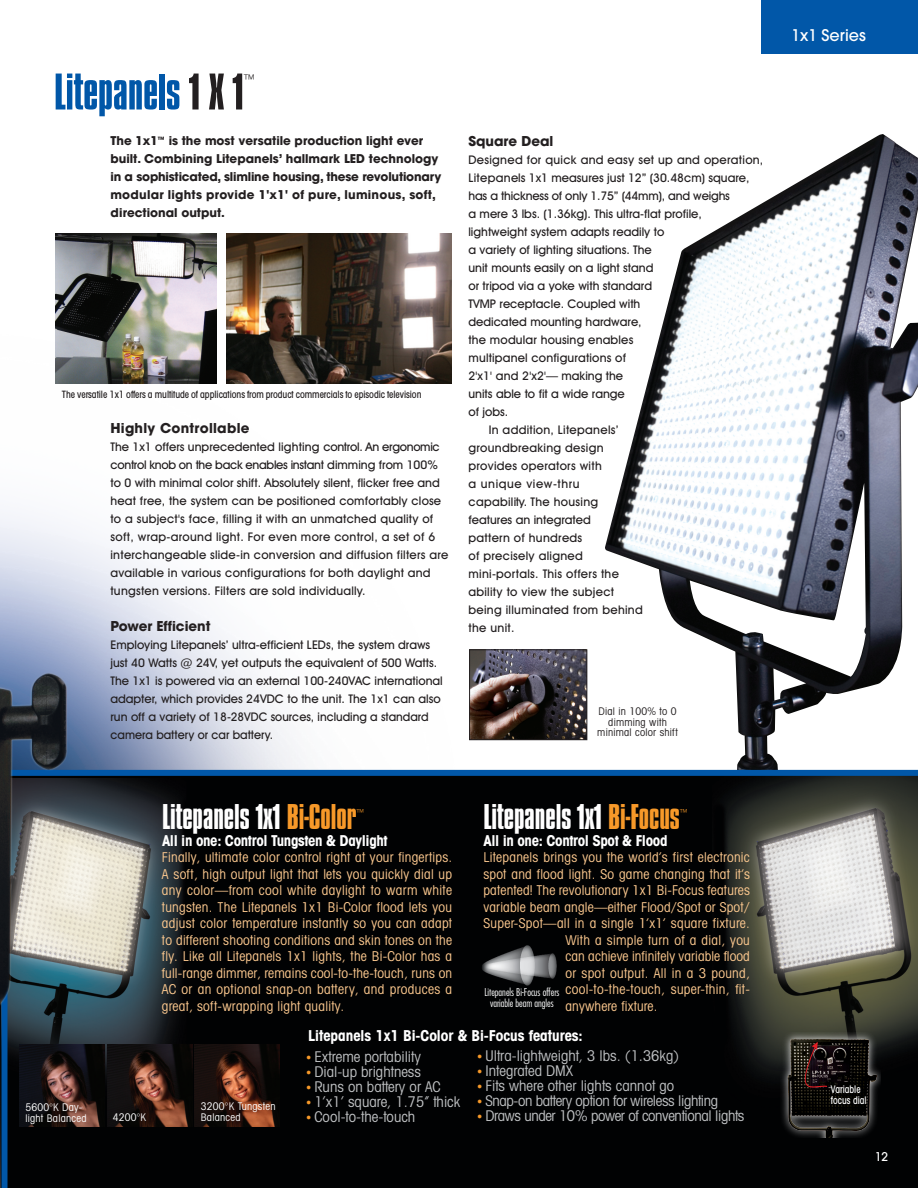
<style>
.page{position:relative;width:918px;height:1188px;background:#fff}
.page>*{position:absolute;margin:0;border:0;box-sizing:border-box;transform-origin:0 0}
.t1{font:54px "Compacta";color:#0157a8}
.t2{font:37.5px "Compacta";color:#fff}
.t3{font:500 15.9px "Avant Garde";color:#fff}
.t4{font:700 condensed 15px "Avant Garde";letter-spacing:-.025em;color:#fff}
.t5{font:700 condensed 15px "Avant Garde IT Cby BT";color:#fff}
.t6{font:condensed 14.85px "Avant Garde";color:#bfc1c3}
.t7{font:condensed 14.85px "Avant Garde";letter-spacing:-.025em;color:#bfc1c3}
.t8{font:condensed 13.5px/16.5px "Avant Garde IT Cby BT";letter-spacing:.02em;color:#fdc98f;text-align:justify}
.t9{font:700 13.5px "Avant Garde";color:#231f20}
.t10{font:700 13.5px "Avant Garde";letter-spacing:.02em;color:#231f20}
.t11{font:12.9px "Compacta";color:#231f20}
.t12{font:500 12px/18px "Avant Garde IT Cby BT";color:#231f20}
.t13{font:500 12px/18px "Avant Garde IT Cby BT";letter-spacing:.02em;color:#231f20}
.t14{font:500 12px "Avant Garde IT Cby BT";letter-spacing:.025em;color:#231f20}
.t15{font:700 12px/18px "Avant Garde";color:#231f20}
.t16{font:500 12px "Avant Garde IT Cby BT";letter-spacing:.05em;color:#231f20}
.t17{font:500 12px "Avant Garde";color:#fff}
.t18{font:condensed 10.5px/10.5px "Avant Garde IT Cby BT";letter-spacing:.025em;color:#fff}
.t19{font:300 condensed 10.5px/10.5px "Futura";color:#fff;text-align:center}
.t20{font:condensed 10.5px/10.5px "Avant Garde IT Cby BT";letter-spacing:.025em;color:#231f20;text-align:center}
.t21{font:500 condensed 10.5px/10.5px "Avant Garde";color:#fff;scale:.9 1}
.t22{font:500 condensed 10.2px "Avant Garde";letter-spacing:-.005em;color:#231f20;scale:.95 1}
.t23{font:9px "Compacta";color:#f79929}
.s1{color:#231f20}
.s2{color:#f79929}
.s3{font-weight:500;font-stretch:normal;font-size:12px;color:#f79929}
</style>
<div class="page">
<img style="left:98px;top:543px;width:374px;height:227px">
<img style="left:604px;top:134px;width:314px;height:636px">
<div style="left:2px;top:771px;width:916px;height:417px;background:#010203"></div>
<img style="left:98px;top:779px;width:112px;height:348px">
<img style="left:98px;top:1045px;width:6px;height:81px">
<img style="left:195px;top:1045px;width:85px;height:81px">
<img style="left:107px;top:1045px;width:85px;height:81px">
<img style="left:725px;top:776px;width:193px;height:301px">
<img style="left:772px;top:1024px;width:119px;height:114px">
<img style="left:781px;top:1033px;width:99px;height:104px">
<svg style="left:805px;top:1042px;width:22px;height:46px"></svg>
<img style="left:482px;top:946px;width:75px;height:40px">
<div style="left:2px;top:770px;width:916px;height:6px;background:#0157a8"></div>
<div style="left:762px;top:0;width:156px;height:54px;background:#0157a8"></div>
<img style="left:471px;top:651px;width:114px;height:87px">
<div style="left:469px;top:649px;width:118px;height:91px;border:1px solid #231f20"></div>
<img style="left:56px;top:234px;width:161px;height:149px">
<img style="left:227px;top:234px;width:225px;height:149px">
<img style="left:0;top:512px;width:98px;height:676px">
<h1 class="t1" style="left:54px;top:74px;width:192px">Litepanels <span class="s1">1 X 1</span></h1>
<p class="t11" style="left:244px;top:74px;width:12px">™</p>
<p class="t15" style="left:110px;top:134px;width:332px">The 1x1<sup>™</sup> is the most versatile production light ever built. Combining Litepanels’ hallmark LED technology in a sophisticated, slimline housing, these revolutionary modular lights provide 1'x1' of pure, luminous, soft, directional output.</p>
<p class="t22" style="left:62px;top:390px;width:380px">The versatile 1x1 offers a multitude of applications from product commercials to episodic television</p>
<p class="t10" style="left:110px;top:423px;width:141px">Highly Controllable</p>
<p class="t13" style="left:110px;top:439px;width:339px">The 1x1 offers unprecedented lighting control. An ergonomic control knob on the back enables instant dimming from 100% to 0 with minimal color shift. Absolutely silent, flicker free and heat free, the system can be positioned comfortably close to a subject's face, filling it with an unmatched quality of soft, wrap-around light. For even more control, a set of 6 interchangeable slide-in conversion and diffusion filters are available in various configurations for both daylight and tungsten versions. Filters are sold individually.</p>
<p class="t9" style="left:110px;top:621px;width:102px">Power Efficient</p>
<p class="t12" style="left:110px;top:637px;width:334px">Employing Litepanels’ ultra-efficient LEDs, the system draws just 40 Watts @ 24V, yet outputs the equivalent of 500 Watts.<br>The 1x1 is powered via an external 100-240VAC international adapter, which provides 24VDC to the unit. The 1x1 can also run off a variety of 18-28VDC sources, including a standard camera battery or car battery.</p>
<p class="t9" style="left:468px;top:137px;width:86px">Square Deal</p>
<p class="t14" style="left:468px;top:156px;width:296px">Designed for quick and easy set up and operation,</p>
<p class="t12" style="left:468px;top:170px;width:283px">Litepanels 1x1 measures just 12” (30.48cm) square,</p>
<p class="t12" style="left:468px;top:188px;width:263px">has a thickness of only 1.75” (44mm), and weighs</p>
<p class="t12" style="left:468px;top:206px;width:235px">a mere 3 lbs. (1.36kg). This ultra-flat profile,</p>
<p class="t12" style="left:468px;top:224px;width:197px">lightweight system adapts readily to</p>
<p class="t12" style="left:468px;top:242px;width:185px">a variety of lighting situations. The</p>
<p class="t12" style="left:468px;top:260px;width:187px">unit mounts easily on a light stand</p>
<p class="t12" style="left:468px;top:278px;width:185px">or tripod via a yoke with standard</p>
<p class="t12" style="left:468px;top:296px;width:173px">TVMP receptacle. Coupled with</p>
<p class="t12" style="left:468px;top:314px;width:175px">dedicated mounting hardware,</p>
<p class="t12" style="left:468px;top:332px;width:166px">the modular housing enables</p>
<p class="t12" style="left:468px;top:350px;width:159px">multipanel configurations of</p>
<p class="t12" style="left:468px;top:368px;width:156px">2'x1' and 2'x2'— making the</p>
<p class="t12" style="left:468px;top:386px;width:158px">units able to fit a wide range</p>
<p class="t12" style="left:468px;top:404px;width:41px">of jobs.</p>
<p class="t14" style="left:489px;top:426px;width:131px">In addition, Litepanels’</p>
<p class="t14" style="left:468px;top:444px;width:137px">groundbreaking design</p>
<p class="t14" style="left:468px;top:462px;width:135px">provides operators with</p>
<p class="t16" style="left:468px;top:480px;width:113px">a unique view-thru</p>
<p class="t14" style="left:468px;top:498px;width:131px">capability. The housing</p>
<p class="t12" style="left:468px;top:512px;width:124px">features an integrated</p>
<p class="t14" style="left:468px;top:534px;width:115px">pattern of hundreds</p>
<p class="t14" style="left:468px;top:552px;width:116px">of precisely aligned</p>
<p class="t14" style="left:468px;top:570px;width:152px">mini-portals. This offers the</p>
<p class="t14" style="left:468px;top:588px;width:147px">ability to view the subject</p>
<p class="t14" style="left:468px;top:606px;width:176px">being illuminated from behind</p>
<p class="t12" style="left:468px;top:620px;width:48px">the unit.</p>
<p class="t20" style="left:597px;top:707px;width:82px">Dial in 100% to 0 dimming with minimal color shift</p>
<h2 class="t2" style="left:162px;top:804px;width:196px">Litepanels 1x1 <span class="s2">Bi-Color</span></h2>
<p class="t23" style="left:356px;top:809px;width:9px">™</p>
<p class="t4" style="left:162px;top:835px;width:227px">All in one: Control Tungsten &amp; Daylight</p>
<p class="t8" style="left:162px;top:850px;width:292px">Finally, ultimate color control right at your fingertips.<br>A soft, high output light that lets you quickly dial up any color—from cool white daylight to warm white tungsten. The Litepanels 1x1 Bi-Color flood lets you adjust color temperature instantly so you can adapt to different shooting conditions and skin tones on the fly. Like all Litepanels 1x1 lights, the Bi-Color has a full-range dimmer, remains cool-to-the-touch, runs on AC or an optional snap-on battery, and produces a great, soft-wrapping light quality.</p>
<h2 class="t2" style="left:484px;top:804px;width:198px">Litepanels 1x1 <span class="s2">Bi-Focus</span></h2>
<p class="t23" style="left:680px;top:809px;width:9px">™</p>
<p class="t4" style="left:484px;top:835px;width:185px">All in one: Control Spot &amp; Flood</p>
<p class="t8" style="left:483px;top:850px;width:268px">Litepanels brings you the world’s first electronic</p>
<p class="t8" style="left:483px;top:867px;width:268px">spot and flood light. So game changing that it’s</p>
<p class="t8" style="left:483px;top:883px;width:268px">patented! The revolutionary 1x1 Bi-Focus features</p>
<p class="t8" style="left:483px;top:900px;width:268px">variable beam angle—either Flood/Spot or Spot/</p>
<p class="t8" style="left:483px;top:916px;width:268px">Super-Spot—all in a single 1’x1’ square fixture.</p>
<p class="t8" style="left:565px;top:933px;width:186px">With a simple turn of a dial, you</p>
<p class="t8" style="left:565px;top:949px;width:186px">can achieve infinitely variable flood</p>
<p class="t8" style="left:565px;top:966px;width:186px">or spot output. All in a 3 pound,</p>
<p class="t8" style="left:565px;top:982px;width:186px">cool-to-the-touch, super-thin, fit-</p>
<p class="t8" style="left:565px;top:999px;width:94px">anywhere fixture.</p>
<p class="t19" style="left:484px;top:988px;width:76px">Litepanels Bi-Focus offers variable beam angles</p>
<p class="t18" style="left:25px;top:1103px;width:63px">5600°K Day&shy;light Balanced</p>
<p class="t18" style="left:113px;top:1113px;width:35px">4200°K</p>
<p class="t18" style="left:201px;top:1102px;width:76px">3200°K Tungsten<br>Balanced</p>
<p class="t5" style="left:308px;top:1030px;width:276px">Litepanels 1x1 Bi-Color &amp; Bi-Focus features:</p>
<p class="t6" style="left:305px;top:1051px;width:117px"><span class="s3">•</span> Extreme portability</p>
<p class="t6" style="left:305px;top:1066px;width:117px"><span class="s3">•</span> Dial-up brightness</p>
<p class="t6" style="left:305px;top:1081px;width:137px"><span class="s3">•</span> Runs on battery or AC</p>
<p class="t6" style="left:305px;top:1096px;width:157px"><span class="s3">•</span> 1’x1’ square, 1.75” thick</p>
<p class="t6" style="left:305px;top:1111px;width:112px"><span class="s3">•</span> Cool-to-the-touch</p>
<p class="t6" style="left:476px;top:1050px;width:204px"><span class="s3">•</span> Ultra-lightweight, 3 lbs. (1.36kg)</p>
<p class="t6" style="left:476px;top:1065px;width:99px"><span class="s3">•</span> Integrated DMX</p>
<p class="t6" style="left:476px;top:1080px;width:199px"><span class="s3">•</span> Fits where other lights cannot go</p>
<p class="t7" style="left:476px;top:1095px;width:243px"><span class="s3">•</span> Snap-on battery option for wireless lighting</p>
<p class="t7" style="left:476px;top:1110px;width:270px"><span class="s3">•</span> Draws under 10% power of conventional lights</p>
<p class="t3" style="left:791px;top:30px;width:76px">1x1 Series</p>
<p class="t21" style="left:831px;top:1085px;width:41px">Variable focus dial</p>
<p class="t17" style="left:875px;top:1152px;width:15px">12</p>
</div>
